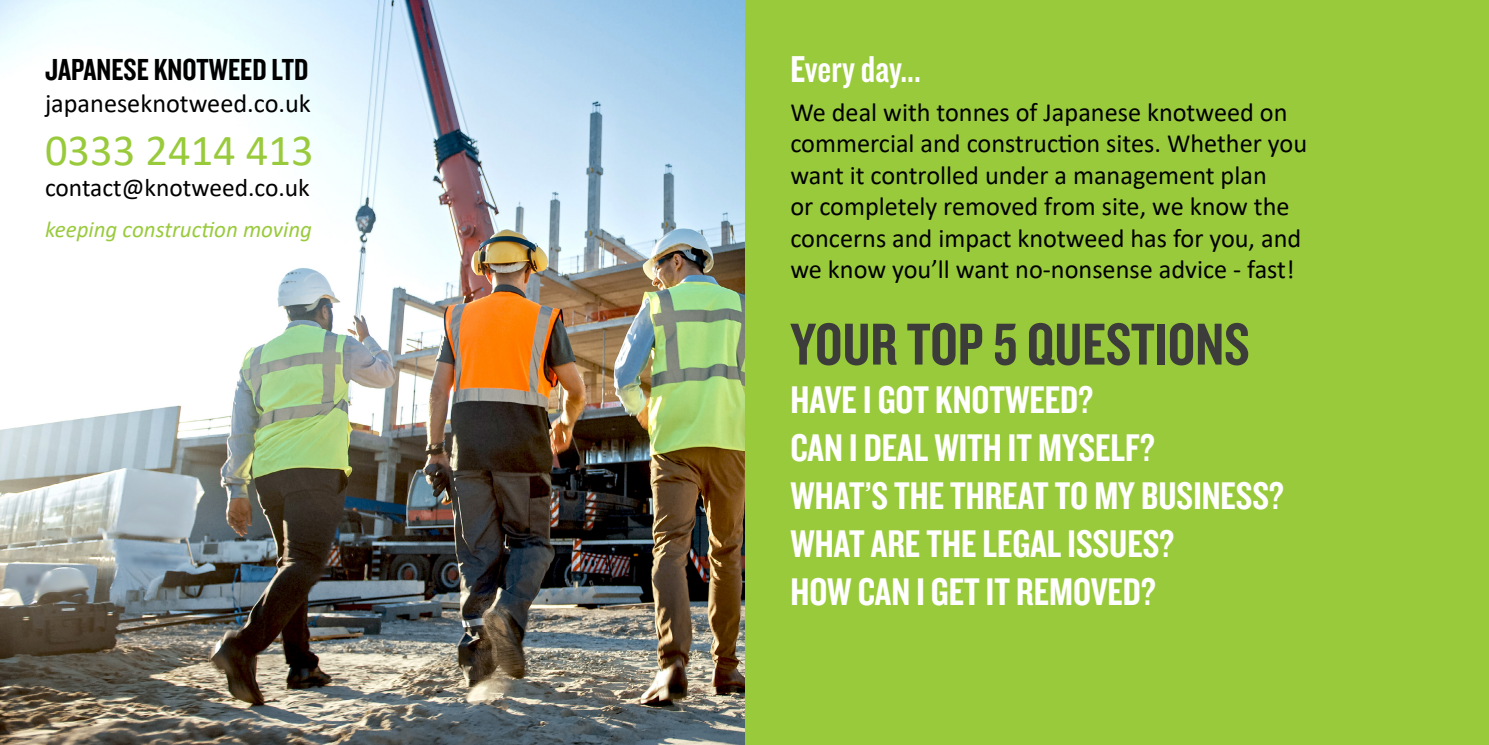
<style>
.page{position:relative;width:1489px;height:745px;background:#fff}
.page>*{position:absolute;margin:0;border:0;box-sizing:border-box;transform-origin:0 0}
.t1{font:61.25px "Knockout HTF49 Liteweight";color:#3c3c3b}
.t2{font:44.5px "Calibri";color:#99ca3c}
.t3{font:40px/48px "Knockout HTF49 Liteweight";color:#fff}
.t4{font:38.75px "Knockout HTF49 Liteweight";color:#fff}
.t5{font:31.5px "Knockout HTF49 Liteweight";color:#000}
.t6{font:26.25px/31.5px "Calibri";color:#000}
.t7{font:25.38px "Calibri";color:#000}
.t8{font:italic 23px "Calibri";color:#99ca3c}
</style>
<div class="page">
<div style="left:744px;top:0;width:744px;height:744px;background:#99ca3c"></div>
<img style="left:0;top:0;width:744px;height:744px">
<p class="t5" style="left:45px;top:54px;width:265px">JAPANESE KNOTWEED LTD</p>
<p class="t6" style="left:45px;top:86px;width:267px">japaneseknotweed.co.uk</p>
<h2 class="t2" style="left:45px;top:119px;width:270px">0333 2414 413</h2>
<p class="t7" style="left:45px;top:169px;width:266px">contact@knotweed.co.uk</p>
<p class="t8" style="left:45px;top:213px;width:268px">keeping construction moving</p>
<h3 class="t4" style="left:790px;top:49px;width:132px">Every day...</h3>
<p class="t6" style="left:790px;top:95px;width:518px">We deal with tonnes of Japanese knotweed on commercial and construction sites. Whether you want it controlled under a management plan<br>or completely removed from site, we know the concerns and impact knotweed has for you, and we know you’ll want no-nonsense advice - fast!</p>
<h1 class="t1" style="left:790px;top:313px;width:461px">YOUR TOP 5 QUESTIONS</h1>
<h3 class="t3" style="left:790px;top:376px;width:495px">HAVE I GOT KNOTWEED?<br>CAN I DEAL WITH IT MYSELF?<br>WHAT’S THE THREAT TO MY BUSINESS?<br>WHAT ARE THE LEGAL ISSUES?<br>HOW CAN I GET IT REMOVED?</h3>
</div>
